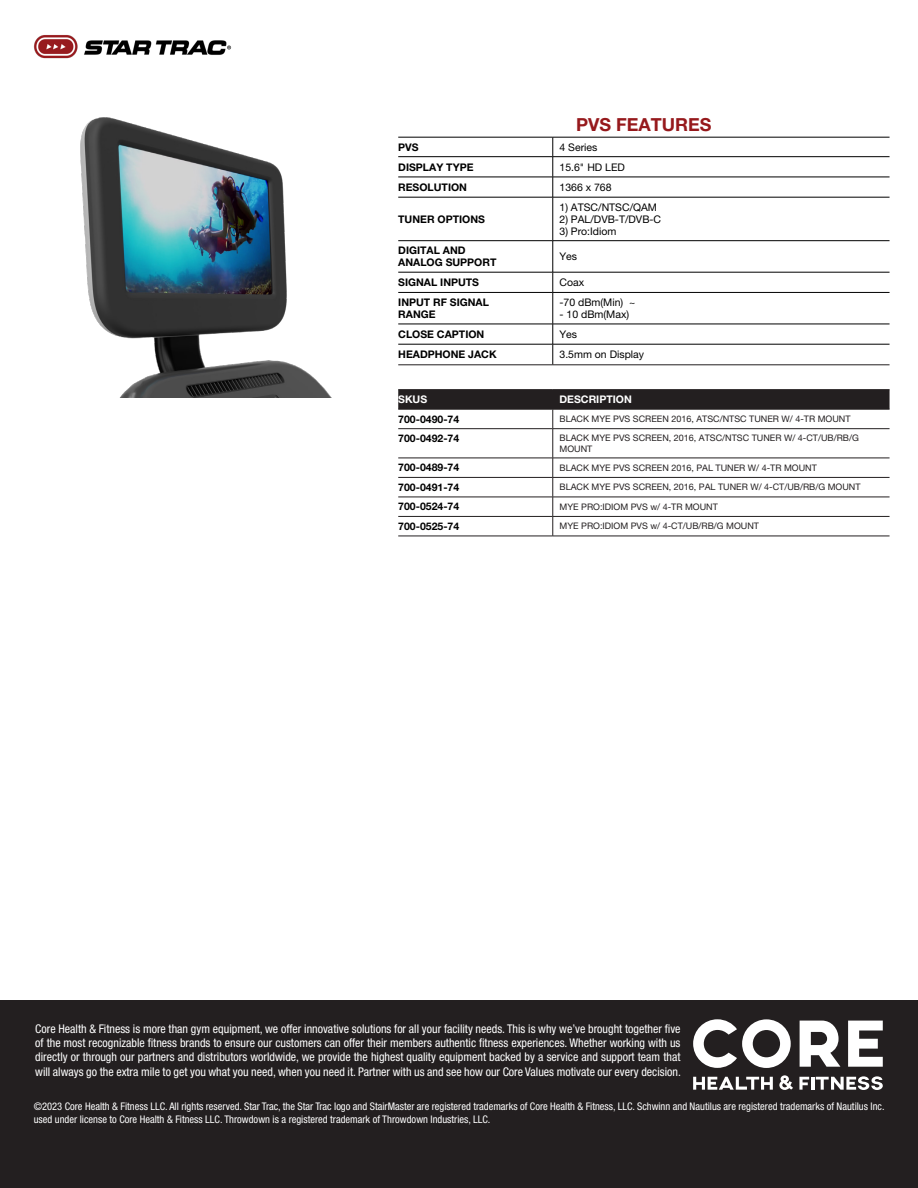
<style>
.page{position:relative;width:918px;height:1188px;background:#fff}
.page>*{position:absolute;margin:0;border:0;box-sizing:border-box;transform-origin:0 0}
.t1{font:700 18px "Helvetica Neue LT Pro";color:#96191c}
.t2{font:condensed 12px/14.4px "Helvetica Neue LT Std";color:#fff;text-align:justify}
.t3{font:condensed 10.5px/12.6px "Helvetica Neue LT Std";color:#fff}
.t4{font:700 10.5px "Helvetica Neue LT Pro";color:#000}
.t5{font:10.5px "Helvetica Neue LT Pro";color:#000}
.t6{font:700 10.5px "Helvetica Neue LT Pro";color:#fff}
.t7{font:9px/10.8px "Helvetica Neue LT Pro";color:#231f20}
</style>
<div class="page">
<div style="left:0;top:1000px;width:918px;height:188px;background:#231f20"></div>
<img style="left:34px;top:35px;width:198px;height:24px">
<svg style="left:693px;top:1019px;width:98px;height:49px"></svg>
<svg style="left:800px;top:1021px;width:40px;height:46px"></svg>
<svg style="left:848px;top:1021px;width:35px;height:46px"></svg>
<svg style="left:693px;top:1077px;width:80px;height:13px"></svg>
<svg style="left:779px;top:1075px;width:14px;height:15px"></svg>
<svg style="left:799px;top:1076px;width:84px;height:14px"></svg>
<img style="left:80px;top:117px;width:251px;height:280px">
<hr style="left:398px;top:156px;width:155px;height:1px;background:#000">
<hr style="left:553px;top:156px;width:337px;height:1px;background:#000">
<hr style="left:398px;top:177px;width:155px;height:1px;background:#000">
<hr style="left:553px;top:177px;width:337px;height:1px;background:#000">
<svg style="left:553px;top:138px;width:1px;height:59px"></svg>
<hr style="left:398px;top:197px;width:155px;height:1px;background:#000">
<hr style="left:553px;top:197px;width:337px;height:1px;background:#000">
<hr style="left:553px;top:197px;width:1px;height:43px;background:#000">
<hr style="left:398px;top:240px;width:155px;height:1px;background:#000">
<hr style="left:553px;top:240px;width:337px;height:1px;background:#000">
<hr style="left:553px;top:241px;width:1px;height:31px;background:#000">
<hr style="left:398px;top:272px;width:155px;height:1px;background:#000">
<hr style="left:553px;top:272px;width:337px;height:1px;background:#000">
<svg style="left:553px;top:272px;width:1px;height:20px"></svg>
<hr style="left:398px;top:292px;width:155px;height:1px;background:#000">
<hr style="left:553px;top:292px;width:337px;height:1px;background:#000">
<hr style="left:553px;top:293px;width:1px;height:31px;background:#000">
<hr style="left:398px;top:324px;width:155px;height:1px;background:#000">
<hr style="left:553px;top:324px;width:337px;height:1px;background:#000">
<hr style="left:398px;top:344px;width:155px;height:1px;background:#000">
<hr style="left:553px;top:344px;width:337px;height:1px;background:#000">
<svg style="left:553px;top:324px;width:1px;height:41px"></svg>
<hr style="left:398px;top:137px;width:155px;height:1px;background:#000">
<hr style="left:553px;top:137px;width:337px;height:1px;background:#000">
<hr style="left:398px;top:365px;width:155px;height:1px;background:#231f20">
<hr style="left:398px;top:389px;width:155px;height:1px;background:#231f20">
<hr style="left:398px;top:536px;width:155px;height:1px;background:#231f20">
<hr style="left:553px;top:365px;width:337px;height:1px;background:#231f20">
<hr style="left:553px;top:389px;width:337px;height:1px;background:#231f20">
<svg style="left:398px;top:390px;width:492px;height:146px"></svg>
<hr style="left:553px;top:536px;width:337px;height:1px;background:#231f20">
<p class="t1" style="left:576px;top:114px;width:137px">PVS FEATURES</p>
<p class="t4" style="left:398px;top:140px;width:22px">PVS</p>
<p class="t5" style="left:560px;top:141px;width:39px">4 Series</p>
<p class="t4" style="left:398px;top:160px;width:77px">DISPLAY TYPE</p>
<p class="t5" style="left:560px;top:161px;width:67px">15.6" HD LED</p>
<p class="t4" style="left:398px;top:181px;width:70px">RESOLUTION</p>
<p class="t5" style="left:560px;top:181px;width:54px">1366 x 768</p>
<p class="t4" style="left:398px;top:212px;width:88px">TUNER OPTIONS</p>
<p class="t5" style="left:560px;top:201px;width:99px">1) ATSC/NTSC/QAM</p>
<p class="t5" style="left:560px;top:213px;width:103px">2) PAL/DVB-T/DVB-C</p>
<p class="t5" style="left:560px;top:225px;width:58px">3) Pro:Idiom</p>
<p class="t4" style="left:398px;top:244px;width:69px">DIGITAL AND</p>
<p class="t4" style="left:398px;top:256px;width:100px">ANALOG SUPPORT</p>
<p class="t5" style="left:560px;top:250px;width:19px">Yes</p>
<p class="t4" style="left:398px;top:276px;width:82px">SIGNAL INPUTS</p>
<p class="t5" style="left:560px;top:276px;width:26px">Coax</p>
<p class="t4" style="left:398px;top:296px;width:92px">INPUT RF SIGNAL</p>
<p class="t4" style="left:398px;top:308px;width:39px">RANGE</p>
<p class="t5" style="left:560px;top:296px;width:77px">-70 dBm(Min) ~</p>
<p class="t5" style="left:560px;top:308px;width:71px">- 10 dBm(Max)</p>
<p class="t4" style="left:398px;top:328px;width:88px">CLOSE CAPTION</p>
<p class="t5" style="left:560px;top:328px;width:19px">Yes</p>
<p class="t4" style="left:398px;top:348px;width:100px">HEADPHONE JACK</p>
<p class="t5" style="left:560px;top:348px;width:86px">3.5mm on Display</p>
<p class="t6" style="left:398px;top:393px;width:30px">SKUS</p>
<p class="t6" style="left:560px;top:393px;width:74px">DESCRIPTION</p>
<p class="t4" style="left:398px;top:412px;width:63px">700-0490-74</p>
<p class="t7" style="left:560px;top:413px;width:293px">BLACK MYE PVS SCREEN 2016, ATSC/NTSC TUNER W/ 4-TR MOUNT</p>
<p class="t4" style="left:398px;top:432px;width:63px">700-0492-74</p>
<p class="t7" style="left:560px;top:432px;width:301px">BLACK MYE PVS SCREEN, 2016, ATSC/NTSC TUNER W/ 4-CT/UB/RB/G<br>MOUNT</p>
<p class="t4" style="left:398px;top:461px;width:63px">700-0489-74</p>
<p class="t7" style="left:560px;top:462px;width:259px">BLACK MYE PVS SCREEN 2016, PAL TUNER W/ 4-TR MOUNT</p>
<p class="t4" style="left:398px;top:481px;width:63px">700-0491-74</p>
<p class="t7" style="left:560px;top:482px;width:303px">BLACK MYE PVS SCREEN, 2016, PAL TUNER W/ 4-CT/UB/RB/G MOUNT</p>
<p class="t4" style="left:398px;top:500px;width:63px">700-0524-74</p>
<p class="t7" style="left:560px;top:501px;width:160px">MYE PRO:IDIOM PVS w/ 4-TR MOUNT</p>
<p class="t4" style="left:398px;top:520px;width:63px">700-0525-74</p>
<p class="t7" style="left:560px;top:521px;width:201px">MYE PRO:IDIOM PVS w/ 4-CT/UB/RB/G MOUNT</p>
<p class="t2" style="left:35px;top:1021px;width:647px">Core Health &amp; Fitness is more than gym equipment, we offer innovative solutions for all your facility needs. This is why we’ve brought together five of the most recognizable fitness brands to ensure our customers can offer their members authentic fitness experiences. Whether working with us directly or through our partners and distributors worldwide, we provide the highest quality equipment backed by a service and support team that will always go the extra mile to get you what you need, when you need it. Partner with us and see how our Core Values motivate our every decision.</p>
<p class="t3" style="left:34px;top:1100px;width:852px">©2023 Core Health &amp; Fitness LLC. All rights reserved. Star Trac, the Star Trac logo and StairMaster are registered trademarks of Core Health &amp; Fitness, LLC. Schwinn and Nautilus are registered trademarks of Nautilus Inc. used under license to Core Health &amp; Fitness LLC. Throwdown is a registered trademark of Throwdown Industries, LLC.</p>
</div>
